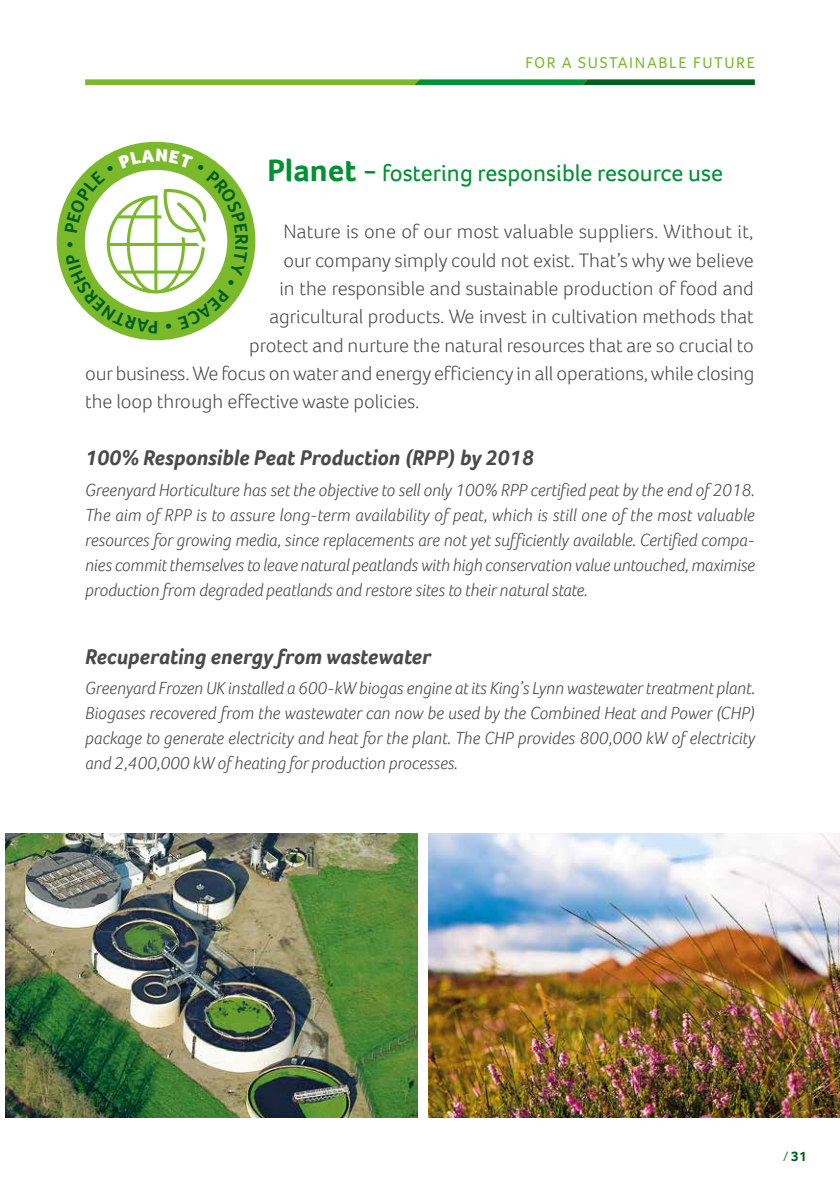
<style>
.page{position:relative;width:840px;height:1191px;background:#fff}
.page>*{position:absolute;margin:0;border:0;box-sizing:border-box;transform-origin:0 0}
.t1{font:24px "Foco";color:#009134}
.t2{font:italic 700 22px "Foco";color:#4a4a49}
.t3{font:300 20px "Foco";color:#4a4a49}
.t4{font:italic 300 18px/25px "Foco";color:#4a4a49;text-align:justify}
.t5{font:16px "Foco";letter-spacing:.1em;color:#7ab929}
.t6{font:700 14px "Foco";color:#005f21}
.s1{font-weight:700;font-size:32px}
.s2{font-weight:300}
</style>
<div class="page">
<svg style="left:85px;top:79px;width:669px;height:6px;background:#499e37"></svg>
<img style="left:428px;top:833px;width:411px;height:284px">
<img style="left:6px;top:833px;width:411px;height:284px">
<svg style="left:57px;top:142px;width:198px;height:191px"></svg>
<p class="t5" style="left:525px;top:52px;width:230px">FOR A SUSTAINABLE FUTURE</p>
<h1 class="t1" style="left:267px;top:157px;width:457px"><span class="s1">Planet -</span> fostering responsible resource use</h1>
<p class="t3" style="left:283px;top:218px;width:471px">Nature is one of our most valuable suppliers. Without it,</p>
<p class="t3" style="left:283px;top:246px;width:472px">our company simply could not exist. That’s why we believe</p>
<p class="t3" style="left:279px;top:275px;width:476px">in the responsible and sustainable production of food and</p>
<p class="t3" style="left:269px;top:303px;width:486px">agricultural products. We invest in cultivation methods that</p>
<p class="t3" style="left:249px;top:331px;width:506px">protect and nurture the natural resources that are so crucial to</p>
<p class="t3" style="left:85px;top:360px;width:670px">our business. We focus on water and energy efficiency in all operations, while closing</p>
<p class="t3" style="left:85px;top:388px;width:336px">the loop through effective waste policies.</p>
<p class="t2" style="left:85px;top:443px;width:450px">100% Responsible Peat Production (RPP) by 2018</p>
<p class="t4" style="left:85px;top:477px;width:671px">Greenyard Horticulture has set the objective to sell only 100% RPP certified peat by the end of 2018.<br>The aim of RPP is to assure long-term availability of peat, which is still one of the most valuable resources for growing media, since replacements are not yet sufficiently available. Certified compa&shy;nies commit themselves to leave natural peatlands with high conservation value untouched, maximise production from degraded peatlands and restore sites to their natural state.</p>
<p class="t2" style="left:85px;top:641px;width:347px">Recuperating energy from wastewater</p>
<p class="t4" style="left:85px;top:675px;width:671px">Greenyard Frozen UK installed a 600-kW biogas engine at its King’s Lynn wastewater treatment plant.<br>Biogases recovered from the wastewater can now be used by the Combined Heat and Power (CHP) package to generate electricity and heat for the plant. The CHP provides 800,000 kW of electricity and 2,400,000 kW of heating for production processes.</p>
<p class="t6" style="left:782px;top:1147px;width:25px"><span class="s2">/</span> 31</p>
</div>
